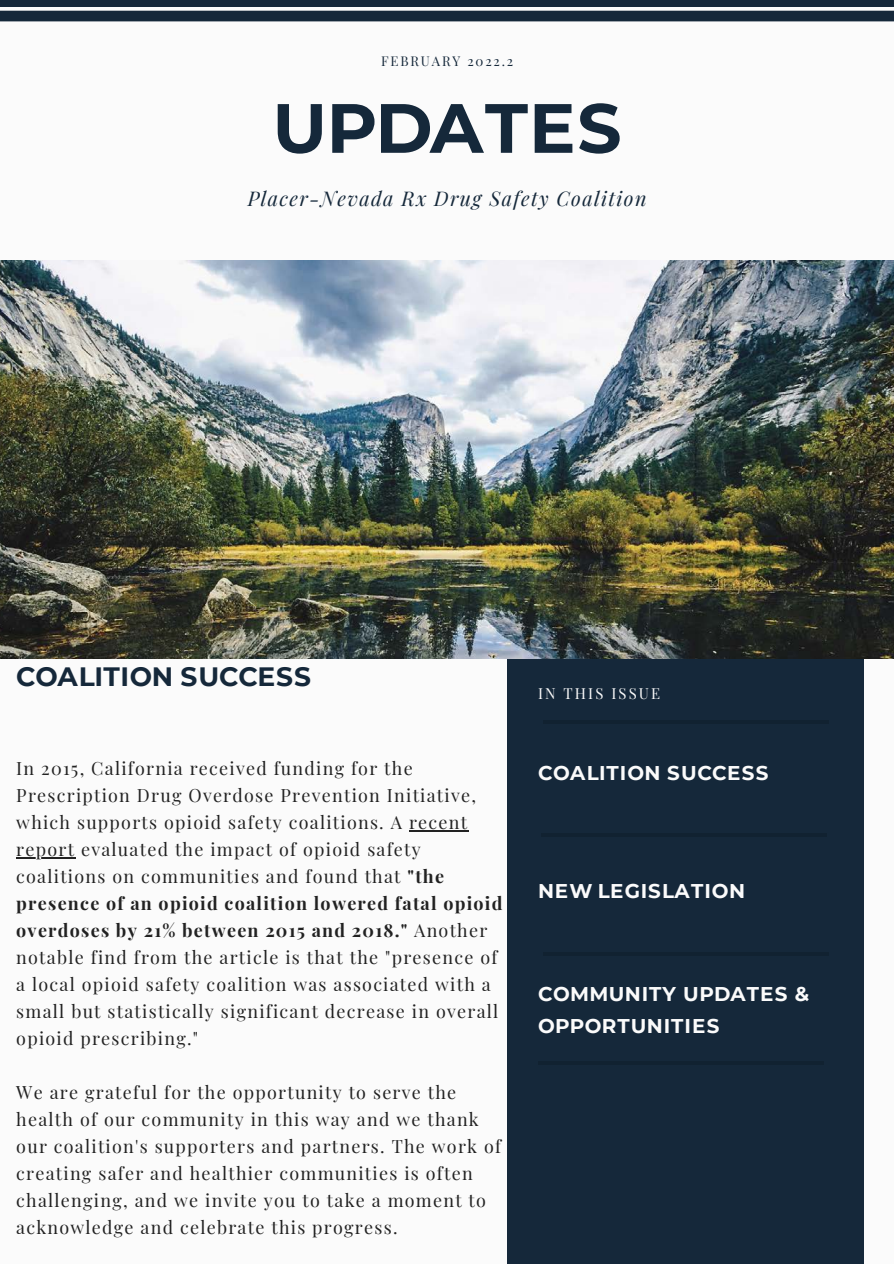
<style>
.page{position:relative;width:894px;height:1264px;background:#fff}
.page>*{position:absolute;margin:0;border:0;box-sizing:border-box;transform-origin:0 0}
.t1{font:700 69.6px "Montserrat";color:#15283a}
.t2{font:700 26.55px "Montserrat";letter-spacing:.01em;color:#15283a}
.t3{font:700 19.8px/31.5px "Montserrat";letter-spacing:.035em;color:#fbfbfb}
.t4{font:italic 19.8px "Playfair Display";letter-spacing:.07em;color:#15283a}
.t5{font:17.85px/27px "Playfair Display";letter-spacing:.07em;color:#222}
.t6{font:14.85px "Playfair Display";letter-spacing:.14em;color:#fbfbfb}
.t7{font:13.2px "Playfair Display";letter-spacing:.14em;color:#15283a}
.s1{font-weight:700}
</style>
<div class="page">
<div style="left:0;top:0;width:893px;height:1263px;background:#fbfbfb"></div>
<hr style="left:409px;top:830px;width:59px;height:1px;background:#222">
<hr style="left:16px;top:857px;width:59px;height:1px;background:#222">
<div style="left:507px;top:615px;width:356px;height:648px;background:#15283a"></div>
<hr style="left:541px;top:833px;width:285px;height:3px;background:#000">
<hr style="left:543px;top:952px;width:285px;height:3px;background:#000">
<hr style="left:538px;top:1061px;width:285px;height:3px;background:#000">
<hr style="left:543px;top:720px;width:285px;height:3px;background:#000">
<img style="left:0;top:260px;width:893px;height:398px">
<svg style="left:0;top:10px;width:893px;height:11px;background:#233546"></svg>
<div style="left:0;top:0;width:893px;height:7px;background:#15283a"></div>
<p class="t7" style="left:381px;top:52px;width:134px">FEBRUARY 2022.2</p>
<p class="t1" style="left:272px;top:78px;width:350px">UPDATES</p>
<p class="t4" style="left:248px;top:184px;width:400px">Placer-Nevada Rx Drug Safety Coalition</p>
<p class="t2" style="left:16px;top:657px;width:296px">COALITION SUCCESS</p>
<p class="t5" style="left:16px;top:754px;width:487px">In 2015, California received funding for the Prescription Drug Overdose Prevention Initiative, which supports opioid safety coalitions. A recent report evaluated the impact of opioid safety coalitions on communities and found that <span class="s1">"the presence of an opioid coalition lowered fatal opioid overdoses by 21% between 2015 and 2018."</span> Another notable find from the article is that the "presence of a local opioid safety coalition was associated with a small but statistically significant decrease in overall opioid prescribing."</p>
<p class="t5" style="left:16px;top:1078px;width:486px">We are grateful for the opportunity to serve the health of our community in this way and we thank our coalition's supporters and partners. The work of creating safer and healthier communities is often challenging, and we invite you to take a moment to acknowledge and celebrate this progress.</p>
<p class="t6" style="left:538px;top:683px;width:123px">IN THIS ISSUE</p>
<p class="t3" style="left:538px;top:756px;width:232px">COALITION SUCCESS</p>
<p class="t3" style="left:538px;top:874px;width:208px">NEW LEGISLATION</p>
<p class="t3" style="left:538px;top:977px;width:272px">COMMUNITY UPDATES &amp;<br>OPPORTUNITIES</p>
</div>
